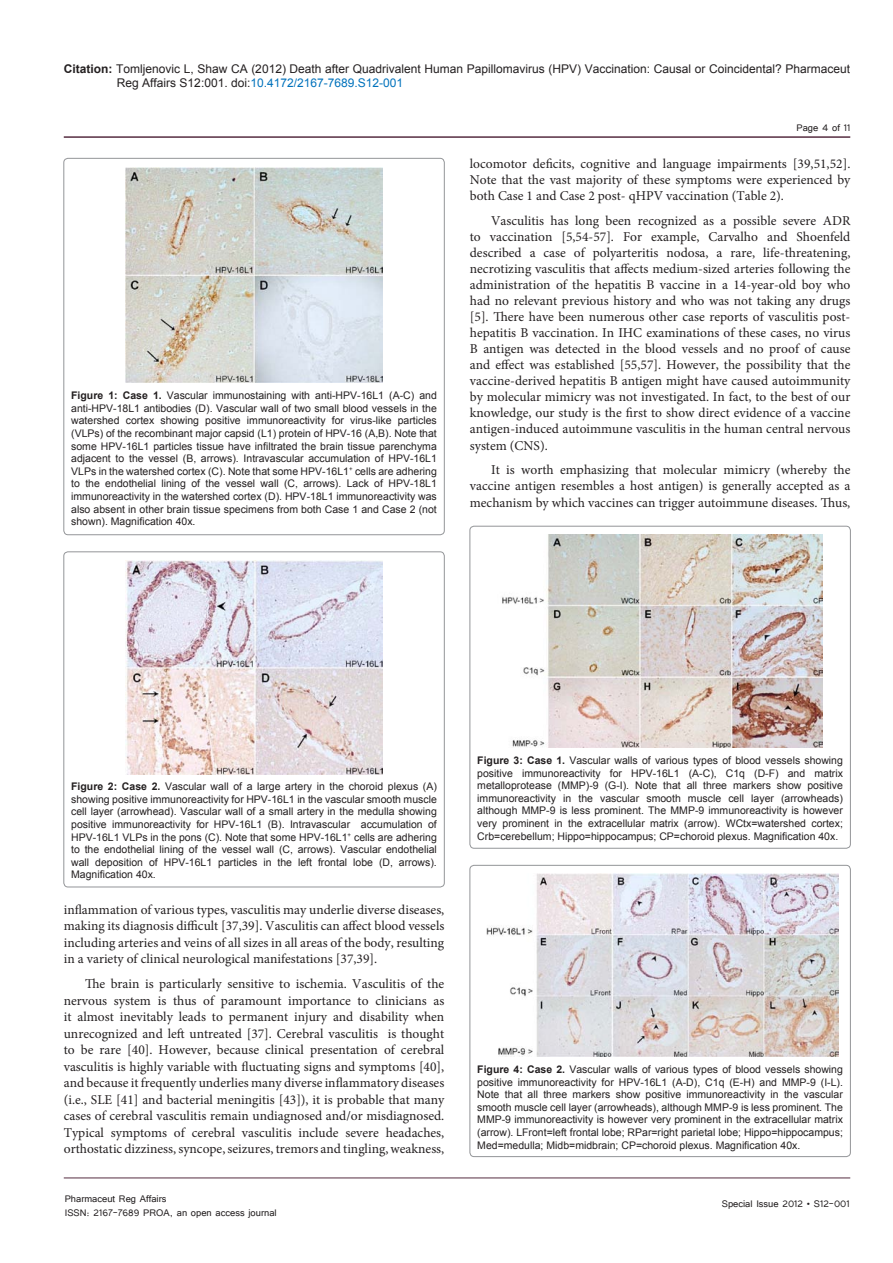
<style>
.page{position:relative;width:893px;height:1263px;background:#fff}
.page>*{position:absolute;margin:0;border:0;box-sizing:border-box;transform-origin:0 0}
.t1{font:13.5px/16px "Minion Pro";color:#231f20;text-align:justify}
.t2{font:12px/14.4px "Arial";color:#231f20}
.t3{font:12px/14.4px "Tunga";color:#231f20}
.t4{font:10.5px/12.6px "Arial";color:#231f20;text-align:justify}
.s1{font-weight:700}
.s2{color:#0072bc}
</style>
<div class="page">
<hr style="left:64px;top:1178px;width:786px;height:1px;background:#562d41">
<hr style="left:64px;top:136px;width:786px;height:2px;background:#562d41">
<div style="left:64px;top:158px;width:380px;height:377px;border:1px solid #939598;border-radius:4px"></div>
<img style="left:126px;top:168px;width:256px;height:215px">
<div style="left:64px;top:552px;width:380px;height:335px;border:1px solid #939598;border-radius:4px"></div>
<img style="left:126px;top:560px;width:256px;height:214px">
<div style="left:470px;top:526px;width:380px;height:322px;border:1px solid #939598;border-radius:4px"></div>
<img style="left:502px;top:535px;width:320px;height:213px">
<div style="left:470px;top:865px;width:380px;height:292px;border:1px solid #939598;border-radius:4px"></div>
<img style="left:486px;top:873px;width:352px;height:184px">
<p class="t2" style="left:117px;top:61px;width:735px;text-indent:-53px"><span class="s1">Citation:</span> Tomljenovic L, Shaw CA (2012) Death after Quadrivalent Human Papillomavirus (HPV) Vaccination: Causal or Coincidental? Pharmaceut<br>Reg Affairs S12:001. doi:<span class="s2">10.4172/2167-7689.S12-001</span></p>
<p class="t3" style="left:796px;top:119px;width:55px">Page 4 of 11</p>
<p class="t4" style="left:71px;top:389px;width:367px"><span class="s1">Figure 1: Case 1.</span> Vascular immunostaining with anti-HPV-16L1 (A-C) and anti-HPV-18L1 antibodies (D). Vascular wall of two small blood vessels in the watershed cortex showing positive immunoreactivity for virus-like particles (VLPs) of the recombinant major capsid (L1) protein of HPV-16 (A,B). Note that some HPV-16L1 particles tissue have infiltrated the brain tissue parenchyma adjacent to the vessel (B, arrows). Intravascular accumulation of HPV-16L1<br>VLPs in the watershed cortex (C). Note that some HPV-16L1<sup>+</sup> cells are adhering to the endothelial lining of the vessel wall (C, arrows). Lack of HPV-18L1 immunoreactivity in the watershed cortex (D). HPV-18L1 immunoreactivity was also absent in other brain tissue specimens from both Case 1 and Case 2 (not shown). Magnification 40x.</p>
<p class="t1" style="left:470px;top:156px;width:382px">locomotor deficits, cognitive and language impairments [39,51,52].<br>Note that the vast majority of these symptoms were experienced by both Case 1 and Case 2 post- qHPV vaccination (Table 2).</p>
<p class="t1" style="left:470px;top:212px;width:382px;text-indent:21px">Vasculitis has long been recognized as a possible severe ADR to vaccination [5,54-57]. For example, Carvalho and Shoenfeld described a case of polyarteritis nodosa, a rare, life-threatening, necrotizing vasculitis that affects medium-sized arteries following the administration of the hepatitis B vaccine in a 14-year-old boy who had no relevant previous history and who was not taking any drugs [5]. There have been numerous other case reports of vasculitis post&shy;hepatitis B vaccination. In IHC examinations of these cases, no virus B antigen was detected in the blood vessels and no proof of cause and effect was established [55,57]. However, the possibility that the vaccine-derived hepatitis B antigen might have caused autoimmunity by molecular mimicry was not investigated. In fact, to the best of our knowledge, our study is the first to show direct evidence of a vaccine antigen-induced autoimmune vasculitis in the human central nervous system (CNS).</p>
<p class="t1" style="left:470px;top:462px;width:382px;text-indent:21px">It is worth emphasizing that molecular mimicry (whereby the vaccine antigen resembles a host antigen) is generally accepted as a mechanism by which vaccines can trigger autoimmune diseases. Thus,</p>
<p class="t4" style="left:71px;top:780px;width:367px"><span class="s1">Figure 2: Case 2.</span> Vascular wall of a large artery in the choroid plexus (A) showing positive immunoreactivity for HPV-16L1 in the vascular smooth muscle cell layer (arrowhead). Vascular wall of a small artery in the medulla showing positive immunoreactivity for HPV-16L1 (B). Intravascular accumulation of HPV-16L1 VLPs in the pons (C). Note that some HPV-16L1<sup>+</sup> cells are adhering to the endothelial lining of the vessel wall (C, arrows). Vascular endothelial wall deposition of HPV-16L1 particles in the left frontal lobe (D, arrows).<br>Magnification 40x.</p>
<p class="t1" style="left:64px;top:901px;width:382px;line-height:16.5px">inflammation of various types, vasculitis may underlie diverse diseases, making its diagnosis difficult [37,39]. Vasculitis can affect blood vessels including arteries and veins of all sizes in all areas of the body, resulting in a variety of clinical neurological manifestations [37,39].</p>
<p class="t1" style="left:64px;top:976px;width:382px;line-height:16.5px;text-indent:21px">The brain is particularly sensitive to ischemia. Vasculitis of the nervous system is thus of paramount importance to clinicians as it almost inevitably leads to permanent injury and disability when unrecognized and left untreated [37]. Cerebral vasculitis is thought to be rare [40]. However, because clinical presentation of cerebral vasculitis is highly variable with fluctuating signs and symptoms [40], and because it frequently underlies many diverse inflammatory diseases (i.e., SLE [41] and bacterial meningitis [43]), it is probable that many cases of cerebral vasculitis remain undiagnosed and/or misdiagnosed.<br>Typical symptoms of cerebral vasculitis include severe headaches, orthostatic dizziness, syncope, seizures, tremors and tingling, weakness,</p>
<p class="t3" style="left:65px;top:1190px;width:213px">Pharmaceut Reg Affairs<br>ISSN: 2167-7689 PROA, an open access journal</p>
<p class="t4" style="left:477px;top:754px;width:367px"><span class="s1">Figure 3: Case 1.</span> Vascular walls of various types of blood vessels showing positive immunoreactivity for HPV-16L1 (A-C), C1q (D-F) and matrix metalloprotease (MMP)-9 (G-I). Note that all three markers show positive immunoreactivity in the vascular smooth muscle cell layer (arrowheads) although MMP-9 is less prominent. The MMP-9 immunoreactivity is however very prominent in the extracellular matrix (arrow). WCtx=watershed cortex; Crb=cerebellum; Hippo=hippocampus; CP=choroid plexus. Magnification 40x.</p>
<p class="t4" style="left:477px;top:1063px;width:367px"><span class="s1">Figure 4: Case 2.</span> Vascular walls of various types of blood vessels showing positive immunoreactivity for HPV-16L1 (A-D), C1q (E-H) and MMP-9 (I-L).<br>Note that all three markers show positive immunoreactivity in the vascular smooth muscle cell layer (arrowheads), although MMP-9 is less prominent. The MMP-9 immunoreactivity is however very prominent in the extracellular matrix (arrow). LFront=left frontal lobe; RPar=right parietal lobe; Hippo=hippocampus; Med=medulla; Midb=midbrain; CP=choroid plexus. Magnification 40x.</p>
<p class="t3" style="left:722px;top:1196px;width:130px">Special Issue 2012 • S12-001</p>
</div>
